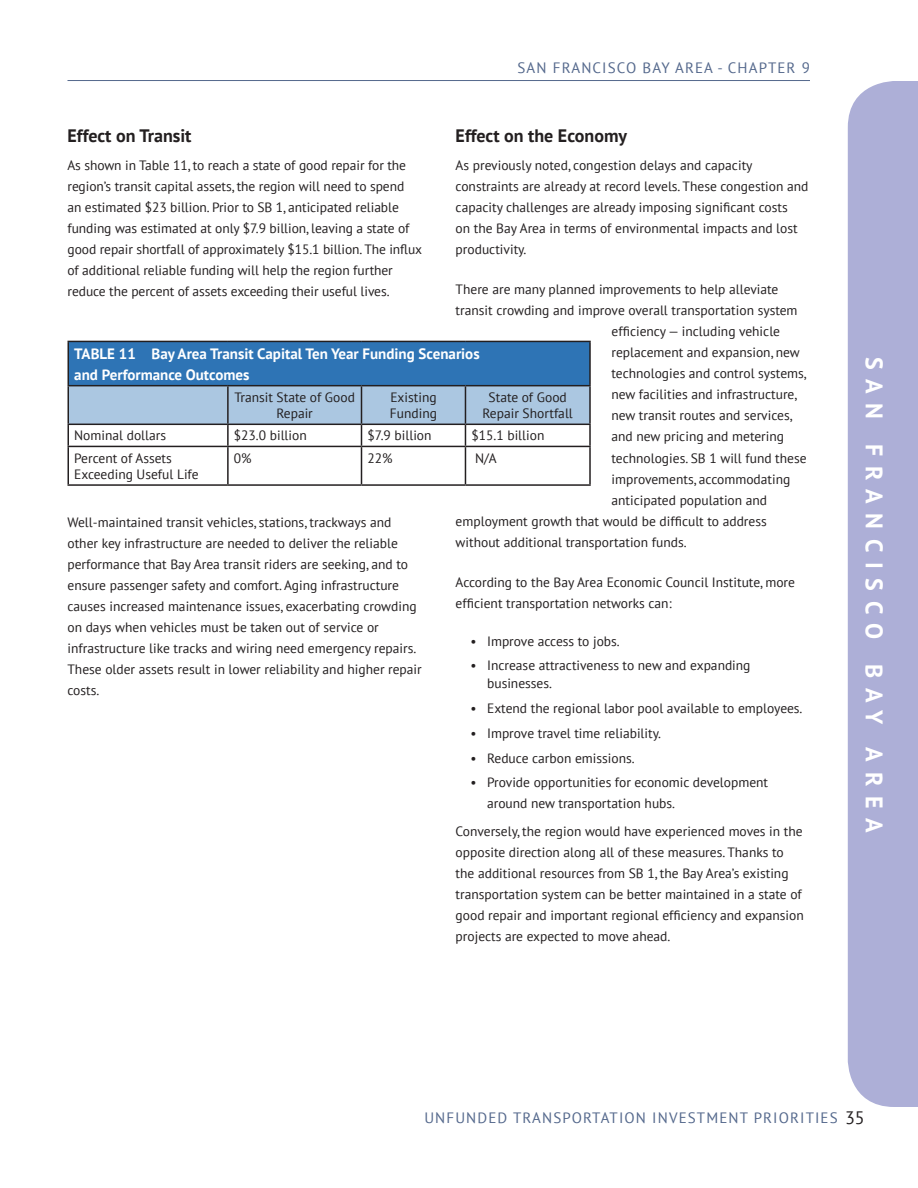
<style>
.page{position:relative;width:918px;height:1188px;background:#fff}
.page>*{position:absolute;margin:0;border:0;box-sizing:border-box;transform-origin:0 0}
.t1{font:700 24px "PT Sans";letter-spacing:.4em;color:#fff}
.t2{font:700 18px "PT Sans";color:#231f20}
.t3{font:18px "PT Sans";color:#231f20}
.t4{font:700 15px/21px "PT Sans";color:#fff}
.t5{font:15px "PT Sans";letter-spacing:.075em;color:#54688c}
.t6{font:13.5px/21px "PT Sans";color:#231f20}
</style>
<div class="page">
<div style="left:848px;top:81px;width:70px;height:1026px;background:#adafd7"></div>
<hr style="left:68px;top:80px;width:742px;height:1px;background:#54688c">
<div style="left:68px;top:341px;width:522px;height:45px;background:#2e74b5"></div>
<div style="left:68px;top:386px;width:160px;height:38px;background:#abc7e1"></div>
<div style="left:228px;top:386px;width:134px;height:38px;background:#abc7e1"></div>
<div style="left:362px;top:386px;width:103px;height:38px;background:#abc7e1"></div>
<div style="left:465px;top:386px;width:125px;height:38px;background:#abc7e1"></div>
<hr style="left:68px;top:341px;width:160px;height:1px;background:#231f20">
<hr style="left:68px;top:342px;width:1px;height:43px;background:#231f20">
<hr style="left:228px;top:341px;width:134px;height:1px;background:#231f20">
<hr style="left:362px;top:341px;width:103px;height:1px;background:#231f20">
<hr style="left:465px;top:341px;width:126px;height:1px;background:#231f20">
<hr style="left:589px;top:342px;width:2px;height:43px;background:#231f20">
<hr style="left:68px;top:385px;width:160px;height:1px;background:#231f20">
<hr style="left:68px;top:386px;width:1px;height:38px;background:#231f20">
<hr style="left:228px;top:385px;width:134px;height:1px;background:#231f20">
<hr style="left:227px;top:386px;width:2px;height:38px;background:#231f20">
<hr style="left:362px;top:385px;width:103px;height:1px;background:#231f20">
<hr style="left:361px;top:386px;width:1px;height:38px;background:#231f20">
<hr style="left:465px;top:385px;width:126px;height:1px;background:#231f20">
<hr style="left:465px;top:386px;width:1px;height:38px;background:#231f20">
<hr style="left:589px;top:386px;width:2px;height:38px;background:#231f20">
<hr style="left:68px;top:424px;width:160px;height:1px;background:#231f20">
<svg style="left:68px;top:425px;width:1px;height:21px"></svg>
<hr style="left:228px;top:424px;width:134px;height:1px;background:#231f20">
<hr style="left:227px;top:425px;width:2px;height:21px;background:#231f20">
<hr style="left:362px;top:424px;width:103px;height:1px;background:#231f20">
<svg style="left:361px;top:425px;width:1px;height:21px"></svg>
<hr style="left:465px;top:424px;width:126px;height:1px;background:#231f20">
<svg style="left:465px;top:425px;width:1px;height:21px"></svg>
<hr style="left:589px;top:425px;width:2px;height:21px;background:#231f20">
<hr style="left:68px;top:446px;width:160px;height:1px;background:#231f20">
<hr style="left:68px;top:447px;width:1px;height:37px;background:#231f20">
<hr style="left:228px;top:446px;width:134px;height:1px;background:#231f20">
<hr style="left:227px;top:447px;width:2px;height:37px;background:#231f20">
<hr style="left:362px;top:446px;width:103px;height:1px;background:#231f20">
<hr style="left:361px;top:447px;width:1px;height:37px;background:#231f20">
<hr style="left:465px;top:446px;width:126px;height:1px;background:#231f20">
<hr style="left:465px;top:447px;width:1px;height:37px;background:#231f20">
<hr style="left:589px;top:447px;width:2px;height:37px;background:#231f20">
<hr style="left:68px;top:484px;width:160px;height:2px;background:#231f20">
<hr style="left:228px;top:484px;width:134px;height:2px;background:#231f20">
<hr style="left:362px;top:484px;width:103px;height:2px;background:#231f20">
<hr style="left:465px;top:484px;width:126px;height:2px;background:#231f20">
<p class="t5" style="left:518px;top:59px;width:294px">SAN FRANCISCO BAY AREA - CHAPTER 9</p>
<p class="t2" style="left:68px;top:124px;width:126px">Effect on Transit</p>
<p class="t6" style="left:68px;top:154px;width:343px">As shown in Table 11, to reach a state of good repair for the region’s transit capital assets, the region will need to spend an estimated $23 billion. Prior to SB 1, anticipated reliable funding was estimated at only $7.9 billion, leaving a state of</p>
<p class="t6" style="left:68px;top:238px;width:356px">good repair shortfall of approximately $15.1 billion. The influx</p>
<p class="t6" style="left:68px;top:259px;width:327px">of additional reliable funding will help the region further reduce the percent of assets exceeding their useful lives.</p>
<p class="t2" style="left:456px;top:124px;width:173px">Effect on the Economy</p>
<p class="t6" style="left:456px;top:154px;width:354px">As previously noted, congestion delays and capacity constraints are already at record levels. These congestion and</p>
<p class="t6" style="left:456px;top:196px;width:334px">capacity challenges are already imposing significant costs</p>
<p class="t6" style="left:456px;top:217px;width:344px">on the Bay Area in terms of environmental impacts and lost productivity.</p>
<p class="t6" style="left:456px;top:279px;width:343px">There are many planned improvements to help alleviate transit crowding and improve overall transportation system</p>
<p class="t6" style="left:612px;top:321px;width:170px">efficiency — including vehicle</p>
<h2 class="t4" style="left:74px;top:343px;width:407px">TABLE 11 Bay Area Transit Capital Ten Year Funding Scenarios and Performance Outcomes</h2>
<p class="t6" style="left:234px;top:388px;width:122px;line-height:16.5px;text-align:center">Transit State of Good<br>Repair</p>
<p class="t6" style="left:390px;top:388px;width:49px;line-height:16.5px">Existing<br>Funding</p>
<p class="t6" style="left:483px;top:388px;width:92px;line-height:16.5px;text-align:center">State of Good<br>Repair Shortfall</p>
<p class="t6" style="left:74px;top:425px;width:93px">Nominal dollars</p>
<p class="t6" style="left:234px;top:425px;width:74px">$23.0 billion</p>
<p class="t6" style="left:367px;top:425px;width:66px">$7.9 billion</p>
<p class="t6" style="left:471px;top:425px;width:74px">$15.1 billion</p>
<p class="t6" style="left:74px;top:449px;width:126px;line-height:16.5px">Percent of Assets<br>Exceeding Useful Life</p>
<p class="t6" style="left:234px;top:447px;width:19px">0%</p>
<p class="t6" style="left:367px;top:447px;width:27px">22%</p>
<p class="t6" style="left:475px;top:447px;width:23px">N/A</p>
<p class="t6" style="left:67px;top:511px;width:356px">Well-maintained transit vehicles, stations, trackways and other key infrastructure are needed to deliver the reliable performance that Bay Area transit riders are seeking, and to ensure passenger safety and comfort. Aging infrastructure causes increased maintenance issues, exacerbating crowding on days when vehicles must be taken out of service or infrastructure like tracks and wiring need emergency repairs.<br>These older assets result in lower reliability and higher repair costs.</p>
<p class="t6" style="left:612px;top:342px;width:197px">replacement and expansion, new technologies and control systems, new facilities and infrastructure, new transit routes and services, and new pricing and metering technologies. SB 1 will fund these improvements, accommodating anticipated population and</p>
<p class="t6" style="left:456px;top:510px;width:313px">employment growth that would be difficult to address</p>
<p class="t6" style="left:456px;top:531px;width:233px">without additional transportation funds.</p>
<p class="t6" style="left:456px;top:572px;width:341px">According to the Bay Area Economic Council Institute, more</p>
<p class="t6" style="left:456px;top:593px;width:218px">efficient transportation networks can:</p>
<p class="t6" style="left:471px;top:630px;width:151px">• Improve access to jobs.</p>
<p class="t6" style="left:487px;top:656px;width:265px;line-height:18px;text-indent:-16px">• Increase attractiveness to new and expanding businesses.</p>
<p class="t6" style="left:471px;top:698px;width:333px">• Extend the regional labor pool available to employees.</p>
<p class="t6" style="left:471px;top:722px;width:192px">• Improve travel time reliability.</p>
<p class="t6" style="left:471px;top:747px;width:166px">• Reduce carbon emissions.</p>
<p class="t6" style="left:487px;top:772px;width:283px;text-indent:-16px">• Provide opportunities for economic development around new transportation hubs.</p>
<p class="t6" style="left:456px;top:821px;width:349px">Conversely, the region would have experienced moves in the opposite direction along all of these measures. Thanks to the additional resources from SB 1, the Bay Area’s existing transportation system can be better maintained in a state of</p>
<p class="t6" style="left:456px;top:905px;width:350px">good repair and important regional efficiency and expansion projects are expected to move ahead.</p>
<h1 class="t1" style="left:890px;top:357px;width:477px;rotate:90deg">SAN FRANCISCO BAY AREA</h1>
<p class="t5" style="left:424px;top:1109px;width:415px">UNFUNDED TRANSPORTATION INVESTMENT PRIORITIES</p>
<h2 class="t3" style="left:845px;top:1106px;width:21px">35</h2>
</div>
